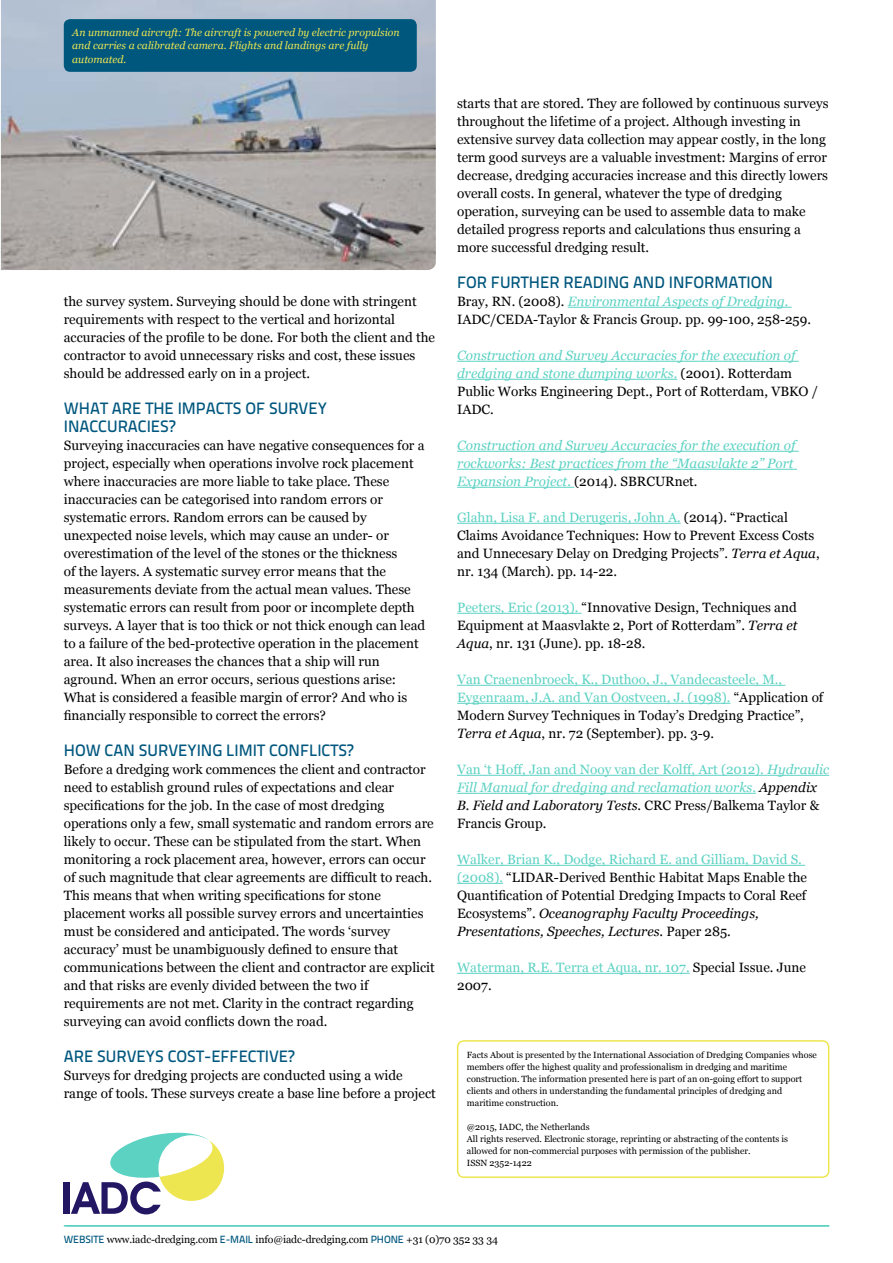
<style>
.page{position:relative;width:893px;height:1263px;background:#fff}
.page>*{position:absolute;margin:0;border:0;box-sizing:border-box;transform-origin:0 0}
.t1{font:16.5px/18px "Titillium Text 14 L 600 wt";color:#00577e}
.t2{font:13.5px/18px "Georgia";color:#000}
.t3{font:italic 13.5px/18px "Georgia";color:#5cd2c3}
.t4{font:13.5px/18px "Georgia";color:#5cd2c3}
.t5{font:italic 10.5px/13.5px "Georgia";color:#eee651}
.t6{font:10.5px "Georgia";letter-spacing:-.01em;color:#000}
.t7{font:9px/12px "Georgia";color:#000}
.s1{font-style:italic;color:#5cd2c3}
.s2{font-style:normal;color:#000}
.s3{color:#5cd2c3}
.s4{font-style:italic}
.s5{font-style:normal}
.s6{color:#000}
.s7{font-family:"Titillium Text 14 L 600 wt";color:#00577e}
</style>
<div class="page">
<hr style="left:64px;top:1225px;width:765px;height:1px;background:#5cd2c3">
<div style="left:64px;top:1182px;width:6px;height:32px;background:#231764"></div>
<svg style="left:71px;top:1133px;width:153px;height:81px"></svg>
<hr style="left:568px;top:307px;width:224px;height:1px;background:#5cd2c3">
<hr style="left:457px;top:361px;width:342px;height:1px;background:#5cd2c3">
<hr style="left:457px;top:379px;width:220px;height:1px;background:#5cd2c3">
<hr style="left:457px;top:451px;width:342px;height:1px;background:#5cd2c3">
<hr style="left:457px;top:469px;width:340px;height:1px;background:#5cd2c3">
<hr style="left:457px;top:487px;width:117px;height:1px;background:#5cd2c3">
<hr style="left:457px;top:523px;width:224px;height:1px;background:#5cd2c3">
<hr style="left:457px;top:613px;width:125px;height:1px;background:#5cd2c3">
<hr style="left:457px;top:685px;width:328px;height:1px;background:#5cd2c3">
<hr style="left:457px;top:703px;width:273px;height:1px;background:#5cd2c3">
<hr style="left:457px;top:775px;width:310px;height:1px;background:#5cd2c3">
<hr style="left:767px;top:775px;width:62px;height:1px;background:#5cd2c3">
<hr style="left:457px;top:793px;width:295px;height:1px;background:#5cd2c3">
<hr style="left:457px;top:865px;width:348px;height:1px;background:#5cd2c3">
<hr style="left:457px;top:883px;width:46px;height:1px;background:#5cd2c3">
<hr style="left:457px;top:973px;width:233px;height:1px;background:#5cd2c3">
<div style="left:457px;top:1040px;width:372px;height:138px;border:2px solid #eee651;border-radius:6px"></div>
<img style="left:1px;top:0;width:435px;height:270px">
<div style="left:64px;top:19px;width:353px;height:53px;background:#00577e;border-radius:6px"></div>
<p class="t5" style="left:72px;top:25px;width:329px">An unmanned aircraft: The aircraft is powered by electric propulsion and carries a calibrated camera. Flights and landings are fully automated.</p>
<p class="t2" style="left:64px;top:293px;width:373px">the survey system. Surveying should be done with stringent requirements with respect to the vertical and horizontal accuracies of the profile to be done. For both the client and the contractor to avoid unnecessary risks and cost, these issues should be addressed early on in a project.</p>
<p class="t1" style="left:64px;top:399px;width:265px">WHAT ARE THE IMPACTS OF SURVEY<br>INACCURACIES?</p>
<p class="t2" style="left:64px;top:437px;width:363px">Surveying inaccuracies can have negative consequences for a project, especially when operations involve rock placement where inaccuracies are more liable to take place. These inaccuracies can be categorised into random errors or systematic errors. Random errors can be caused by unexpected noise levels, which may cause an under- or overestimation of the level of the stones or the thickness<br>of the layers. A systematic survey error means that the measurements deviate from the actual mean values. These systematic errors can result from poor or incomplete depth surveys. A layer that is too thick or not thick enough can lead to a failure of the bed-protective operation in the placement area. It also increases the chances that a ship will run aground. When an error occurs, serious questions arise:<br>What is considered a feasible margin of error? And who is financially responsible to correct the errors?</p>
<p class="t1" style="left:64px;top:741px;width:291px">HOW CAN SURVEYING LIMIT CONFLICTS?</p>
<p class="t2" style="left:64px;top:761px;width:373px">Before a dredging work commences the client and contractor need to establish ground rules of expectations and clear specifications for the job. In the case of most dredging operations only a few, small systematic and random errors are likely to occur. These can be stipulated from the start. When monitoring a rock placement area, however, errors can occur of such magnitude that clear agreements are difficult to reach.<br>This means that when writing specifications for stone placement works all possible survey errors and uncertainties must be considered and anticipated. The words ‘survey accuracy’ must be unambiguously defined to ensure that communications between the client and contractor are explicit and that risks are evenly divided between the two if requirements are not met. Clarity in the contract regarding surveying can avoid conflicts down the road.</p>
<p class="t1" style="left:64px;top:1047px;width:232px">ARE SURVEYS COST-EFFECTIVE?</p>
<p class="t2" style="left:64px;top:1067px;width:374px">Surveys for dredging projects are conducted using a wide range of tools. These surveys create a base line before a project</p>
<p class="t2" style="left:457px;top:95px;width:373px">starts that are stored. They are followed by continuous surveys throughout the lifetime of a project. Although investing in extensive survey data collection may appear costly, in the long term good surveys are a valuable investment: Margins of error decrease, dredging accuracies increase and this directly lowers overall costs. In general, whatever the type of dredging operation, surveying can be used to assemble data to make detailed progress reports and calculations thus ensuring a more successful dredging result.</p>
<p class="t1" style="left:457px;top:273px;width:317px">FOR FURTHER READING AND INFORMATION</p>
<p class="t2" style="left:457px;top:293px;width:355px">Bray, RN. (2008). <span class="s1">Environmental Aspects of Dredging.<br></span>IADC/CEDA-Taylor &amp; Francis Group. pp. 99-100, 258-259.</p>
<p class="t3" style="left:457px;top:346px;width:363px">Construction and Survey Accuracies for the execution of dredging and stone dumping works. <span class="s2">(2001). Rotterdam Public Works Engineering Dept., Port of Rotterdam, VBKO / IADC.</span></p>
<p class="t3" style="left:457px;top:436px;width:340px">Construction and Survey Accuracies for the execution of rockworks: Best practices from the “Maasvlakte 2” Port<br>Expansion Project. <span class="s2">(2014). SBRCURnet.</span></p>
<p class="t2" style="left:457px;top:509px;width:364px"><span class="s3">Glahn, Lisa F. and Derugeris, John A.</span> (2014). “Practical Claims Avoidance Techniques: How to Prevent Excess Costs and Unnecesary Delay on Dredging Projects”. <span class="s4">Terra et Aqua</span>, nr. 134 (March). pp. 14-22.</p>
<p class="t2" style="left:457px;top:599px;width:342px;text-align:justify"><span class="s3">Peeters, Eric (2013).</span> “Innovative Design, Techniques and Equipment at Maasvlakte 2, Port of Rotterdam”. <span class="s4">Terra et Aqua</span>, nr. 131 (June). pp. 18-28.</p>
<p class="t2" style="left:457px;top:671px;width:368px"><span class="s3">Van Craenenbroeck, K., Duthoo, J., Vandecasteele, M., Eygenraam, J.A. and Van Oostveen, J. (1998).</span> “Application of Modern Survey Techniques in Today’s Dredging Practice”, <span class="s4">Terra et Aqua</span>, nr. 72 (September). pp. 3-9.</p>
<p class="t3" style="left:457px;top:760px;width:374px"><span class="s5">Van ‘t Hoff, Jan and Nooy van der Kolff, Art (2012).</span> Hydraulic Fill Manual for dredging and reclamation works<span class="s5">.</span> <span class="s6">Appendix B. Field and Laboratory Tests</span><span class="s2">. CRC Press/Balkema Taylor &amp; Francis Group.</span></p>
<p class="t2" style="left:457px;top:851px;width:352px"><span class="s3">Walker, Brian K., Dodge, Richard E. and Gilliam, David S. (2008).</span> “LIDAR-Derived Benthic Habitat Maps Enable the Quantification of Potential Dredging Impacts to Coral Reef Ecosystems”. <span class="s4">Oceanography Faculty Proceedings, Presentations, Speeches, Lectures</span>. Paper 285.</p>
<p class="t4" style="left:457px;top:959px;width:350px">Waterman, R.E. Terra et Aqua, nr. 107. <span class="s6">Special Issue. June<br>2007.</span></p>
<p class="t7" style="left:467px;top:1049px;width:352px">Facts About is presented by the International Association of Dredging Companies whose members offer the highest quality and professionalism in dredging and maritime construction. The information presented here is part of an on-going effort to support clients and others in understanding the fundamental principles of dredging and maritime construction.</p>
<p class="t7" style="left:467px;top:1121px;width:323px">@2015, IADC, the Netherlands<br>All rights reserved. Electronic storage, reprinting or abstracting of the contents is allowed for non-commercial purposes with permission of the publisher.<br>ISSN 2352-1422</p>
<p class="t6" style="left:64px;top:1233px;width:436px"><span class="s7">WEBSITE</span> www.iadc-dredging.com <span class="s7">E-MAIL</span> info@iadc-dredging.com <span class="s7">PHONE</span> +31 (0)70 352 33 34</p>
</div>
